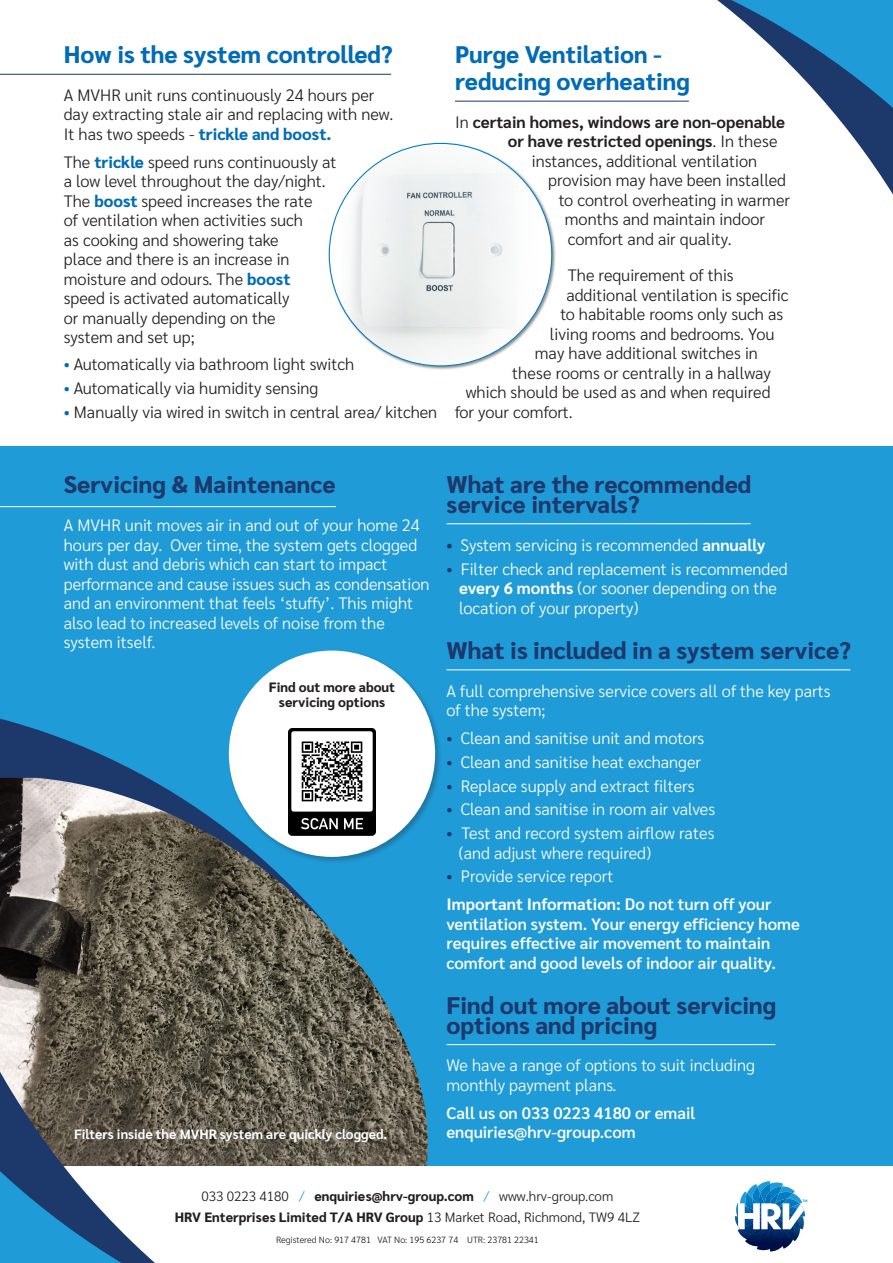
<style>
.page{position:relative;width:893px;height:1263px;background:#fff}
.page>*{position:absolute;margin:0;border:0;box-sizing:border-box;transform-origin:0 0}
.t1{font:800 24px/19.5px "Sarabun";color:#1d386b}
.t2{font:800 24px/27px "Sarabun";color:#006bb6}
.t3{font:300 16.5px/19.5px "Sarabun";color:#231f20}
.t4{font:300 16.5px/19.5px "Sarabun";color:#fff}
.t5{font:600 16.5px/19.5px "Sarabun";color:#fff}
.t6{font:700 16.5px "Sarabun";color:#231f20}
.t7{font:800 13.5px/15px "Sarabun";color:#231f20;text-align:center}
.t8{font:300 13.5px "Sarabun";color:#231f20}
.t9{font:700 13.5px "Sarabun";color:#fff}
.t10{font:300 9px "Sarabun";color:#231f20}
.s1{font-weight:800;color:#006bb6}
.s2{color:#006bb6}
.s3{font-weight:300}
.s4{font-weight:600;color:#1d386b}
.s5{font-weight:700}
.s6{color:#1d386b}
.s7{color:#1f9bd7}
.s8{font-weight:800}
</style>
<div class="page">
<div style="left:0;top:446px;width:893px;height:720px;background:#1f9bd7"></div>
<svg style="left:0;top:718px;width:148px;height:60px;fill:#1d386b"></svg>
<img style="left:0;top:778px;width:421px;height:308px">
<svg style="left:735px;top:1181px;width:72px;height:70px"></svg>
<svg style="left:0;top:948px;width:345px;height:138px;background:#696355"></svg>
<svg style="left:0;top:1086px;width:428px;height:177px"></svg>
<hr style="left:0;top:506px;width:336px;height:1px;background:#fff">
<div style="left:227px;top:649px;width:216px;height:215px;background:#231f20;opacity:.3"></div>
<div style="left:229px;top:650px;width:206px;height:207px;background:#fff;border-radius:50%"></div>
<img style="left:289px;top:728px;width:86px;height:107px">
<hr style="left:446px;top:523px;width:304px;height:1px;background:#fff">
<hr style="left:446px;top:670px;width:404px;height:1px;background:#fff">
<hr style="left:446px;top:1044px;width:329px;height:1px;background:#fff">
<div style="left:328px;top:142px;width:229px;height:229px;background:#231f20;opacity:.5"></div>
<img style="left:406px;top:184px;width:68px;height:136px">
<svg style="left:333px;top:184px;width:73px;height:136px;fill:#f0f2f2"></svg>
<div style="left:474px;top:143px;width:72px;height:223px;background:#f6f8f8"></div>
<div style="left:329px;top:143px;width:223px;height:41px;background:#fff"></div>
<svg style="left:329px;top:320px;width:223px;height:46px"></svg>
<hr style="left:0;top:74px;width:391px;height:1px;background:#1d386b">
<svg style="left:435px;top:0;width:458px;height:208px"></svg>
<p class="t2" style="left:64px;top:41px;width:330px">How is the system controlled?</p>
<p class="t3" style="left:64px;top:85px;width:331px">A MVHR unit runs continuously 24 hours per day extracting stale air and replacing with new.<br>It has two speeds - <span class="s1">trickle and boost.</span></p>
<p class="t3" style="left:64px;top:152px;width:274px">The <span class="s1">trickle</span> speed runs continuously at a low level throughout the day/night.<br>The <span class="s1">boost</span> speed increases the rate<br>of ventilation when activities such<br>as cooking and showering take<br>place and there is an increase in moisture and odours. The <span class="s1">boost<br></span>speed is activated automatically<br>or manually depending on the<br>system and set up;</p>
<p class="t3" style="left:64px;top:355px;width:292px"><span class="s2">•</span> Automatically via bathroom light switch</p>
<p class="t3" style="left:64px;top:379px;width:256px"><span class="s2">•</span> Automatically via humidity sensing</p>
<p class="t3" style="left:64px;top:402px;width:375px"><span class="s2">•</span> Manually via wired in switch in central area/ kitchen</p>
<p class="t2" style="left:455px;top:41px;width:236px">Purge Ventilation - reducing overheating</p>
<p class="t6" style="left:455px;top:112px;width:331px"><span class="s3">In</span> certain homes, windows are non-openable</p>
<p class="t6" style="left:508px;top:132px;width:271px">or have restricted openings<span class="s3">. In these</span></p>
<p class="t3" style="left:532px;top:151px;width:227px">instances, additional ventilation</p>
<p class="t3" style="left:548px;top:171px;width:239px">provision may have been installed</p>
<p class="t3" style="left:559px;top:190px;width:233px">to control overheating in warmer</p>
<p class="t3" style="left:565px;top:210px;width:202px">months and maintain indoor</p>
<p class="t3" style="left:568px;top:229px;width:165px">comfort and air quality.</p>
<p class="t3" style="left:568px;top:266px;width:167px">The requirement of this</p>
<p class="t3" style="left:566px;top:285px;width:224px">additional ventilation is specific</p>
<p class="t3" style="left:560px;top:305px;width:224px">to habitable rooms only such as</p>
<p class="t3" style="left:550px;top:324px;width:226px">living rooms and bedrooms. You</p>
<p class="t3" style="left:535px;top:344px;width:225px">may have additional switches in</p>
<p class="t3" style="left:512px;top:363px;width:260px">these rooms or centrally in a hallway</p>
<p class="t3" style="left:466px;top:383px;width:306px">which should be used as and when required</p>
<p class="t3" style="left:455px;top:402px;width:119px">for your comfort.</p>
<p class="t1" style="left:64px;top:475px;width:273px">Servicing &amp; Maintenance</p>
<p class="t4" style="left:64px;top:516px;width:367px">A MVHR unit moves air in and out of your home 24 hours per day. Over time, the system gets clogged with dust and debris which can start to impact performance and cause issues such as condensation and an environment that feels ‘stuffy’. This might also lead to increased levels of noise from the system itself.</p>
<p class="t7" style="left:269px;top:680px;width:128px">Find out more about servicing options</p>
<p class="t1" style="left:446px;top:475px;width:306px">What are the recommended service intervals?</p>
<p class="t4" style="left:446px;top:536px;width:320px"><span class="s4">•</span> System servicing is recommended <span class="s5">annually</span></p>
<p class="t4" style="left:446px;top:559px;width:343px"><span class="s6">•</span> Filter check and replacement is recommended</p>
<p class="t4" style="left:459px;top:579px;width:319px"><span class="s5">every 6 months</span> (or sooner depending on the location of your property)</p>
<p class="t1" style="left:446px;top:641px;width:406px">What is included in a system service?</p>
<p class="t4" style="left:446px;top:681px;width:385px">A full comprehensive service covers all of the key parts of the system;</p>
<p class="t4" style="left:446px;top:729px;width:259px"><span class="s6">•</span> Clean and sanitise unit and motors</p>
<p class="t4" style="left:446px;top:752px;width:256px"><span class="s6">•</span> Clean and sanitise heat exchanger</p>
<p class="t4" style="left:446px;top:776px;width:249px"><span class="s6">•</span> Replace supply and extract filters</p>
<p class="t4" style="left:446px;top:800px;width:270px"><span class="s6">•</span> Clean and sanitise in room air valves</p>
<p class="t4" style="left:446px;top:824px;width:269px"><span class="s6">•</span> Test and record system airflow rates</p>
<p class="t4" style="left:459px;top:843px;width:194px">(and adjust where required)</p>
<p class="t4" style="left:446px;top:867px;width:168px"><span class="s6">•</span> Provide service report</p>
<p class="t5" style="left:446px;top:895px;width:355px"><span class="s5">Important Information:</span> Do not turn off your ventilation system. Your energy efficiency home requires effective air movement to maintain comfort and good levels of indoor air quality.</p>
<p class="t1" style="left:446px;top:996px;width:331px">Find out more about servicing options and pricing</p>
<p class="t4" style="left:446px;top:1056px;width:310px">We have a range of options to suit including monthly payment plans.</p>
<p class="t5" style="left:446px;top:1103px;width:250px">Call us on 033 0223 4180 or email</p>
<p class="t9" style="left:74px;top:1126px;width:315px">Filters inside the MVHR system are quickly clogged.</p>
<p class="t5" style="left:446px;top:1123px;width:191px">enquiries@hrv-group.com</p>
<p class="t8" style="left:201px;top:1188px;width:413px">033 0223 4180 <span class="s7">/</span> <span class="s8">enquiries@hrv-group.com</span> <span class="s7">/</span> www.hrv-group.com</p>
<p class="t7" style="left:175px;top:1209px;width:467px">HRV Enterprises Limited T/A HRV Group <span class="s3">13 Market Road, Richmond, TW9 4LZ</span></p>
<p class="t10" style="left:276px;top:1234px;width:264px">Registered No: 917 4781 VAT No: 195 6237 74 UTR: 23781 22341</p>
</div>
